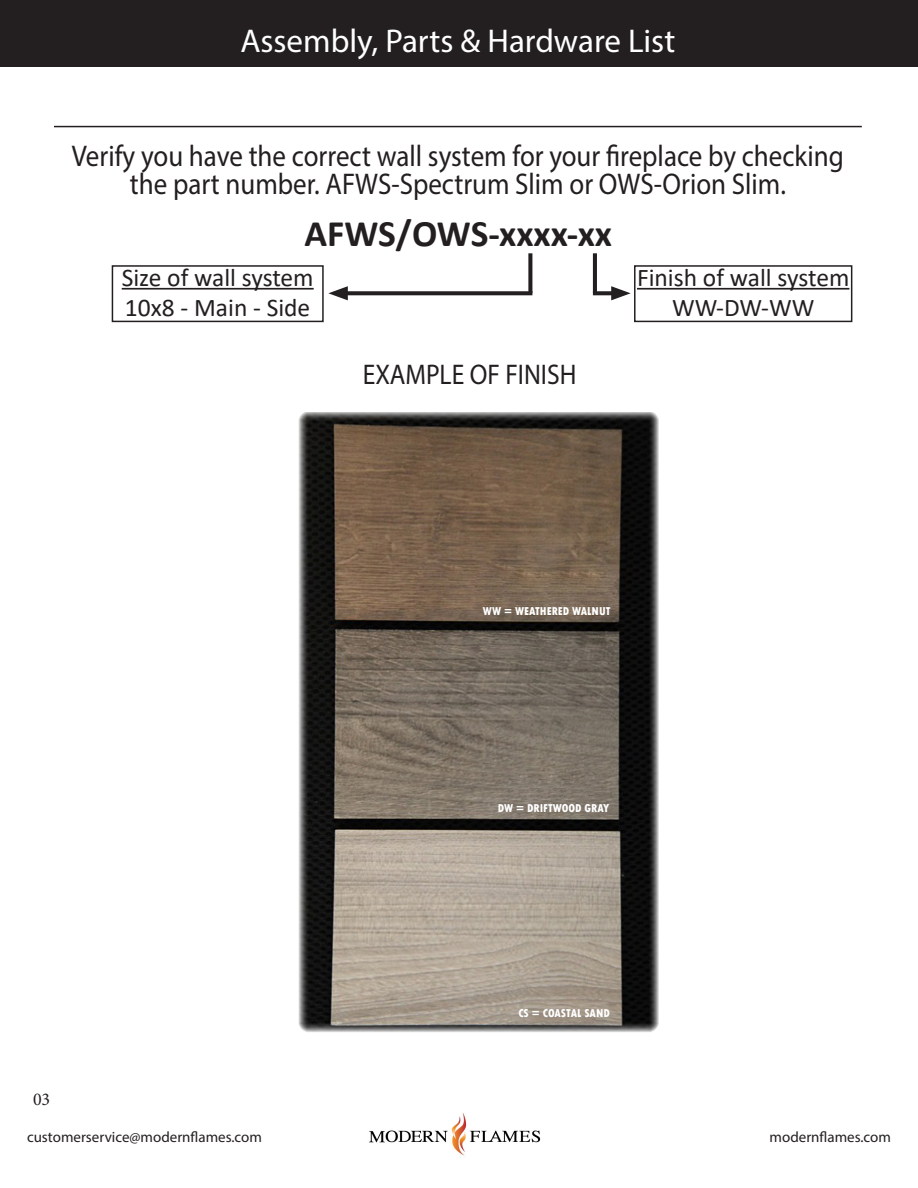
<style>
.page{position:relative;width:918px;height:1188px;background:#fff}
.page>*{position:absolute;margin:0;border:0;box-sizing:border-box;transform-origin:0 0}
.t1{font:700 37.5px "Calibri";color:#231f20}
.t2{font:33px "Myriad Pro";color:#fff}
.t3{font:30px/28.5px "Myriad Pro";color:#231f20;text-align:center;scale:.9 1}
.t4{font:28.5px "Myriad Pro";color:#231f20;scale:.9 1}
.t5{font:25.5px "Calibri";color:#231f20}
.t6{font:18px "Minion Pro";color:#231f20}
.t7{font:15px "Myriad Pro";color:#231f20}
.t8{font:800 condensed 12px "Tw Cen";color:#fff}
</style>
<div class="page">
<img style="left:369px;top:1113px;width:172px;height:43px">
<div style="left:0;top:0;width:918px;height:66px;background:#231f20"></div>
<hr style="left:54px;top:126px;width:808px;height:1px;background:#231f20">
<hr style="left:122px;top:288px;width:192px;height:2px;background:#231f20">
<div style="left:112px;top:265px;width:212px;height:57px;border:2px solid #231f20"></div>
<hr style="left:637px;top:288px;width:212px;height:2px;background:#231f20">
<div style="left:634px;top:265px;width:218px;height:57px;border:2px solid #231f20"></div>
<svg style="left:348px;top:291px;width:184px;height:4px"></svg>
<svg style="left:328px;top:286px;width:20px;height:14px"></svg>
<svg style="left:528px;top:253px;width:4px;height:40px"></svg>
<img style="left:299px;top:412px;width:360px;height:620px">
<svg style="left:593px;top:291px;width:18px;height:4px"></svg>
<svg style="left:611px;top:286px;width:20px;height:14px"></svg>
<hr style="left:593px;top:253px;width:4px;height:40px;background:#231f20">
<p class="t2" style="left:241px;top:20px;width:436px">Assembly, Parts &amp; Hardware List</p>
<p class="t3" style="left:72px;top:141px;width:860px">Verify you have the correct wall system for your fireplace by checking the part number. AFWS-Spectrum Slim or OWS-Orion Slim.</p>
<p class="t1" style="left:304px;top:207px;width:309px">AFWS/OWS-xxxx-xx</p>
<p class="t5" style="left:122px;top:260px;width:193px">Size of wall system</p>
<p class="t5" style="left:125px;top:290px;width:187px">10x8 - Main - Side</p>
<p class="t5" style="left:637px;top:260px;width:214px">Finish of wall system</p>
<p class="t5" style="left:672px;top:290px;width:144px">WW-DW-WW</p>
<p class="t4" style="left:363px;top:357px;width:239px">EXAMPLE OF FINISH</p>
<p class="t8" style="left:483px;top:604px;width:129px">WW = WEATHERED WALNUT</p>
<p class="t8" style="left:498px;top:801px;width:113px">DW = DRIFTWOOD GRAY</p>
<p class="t6" style="left:33px;top:1087px;width:19px">03</p>
<p class="t8" style="left:518px;top:1006px;width:93px">CS = COASTAL SAND</p>
<p class="t7" style="left:27px;top:1128px;width:236px">customerservice@modernflames.com</p>
<p class="t7" style="left:770px;top:1128px;width:123px">modernflames.com</p>
</div>
